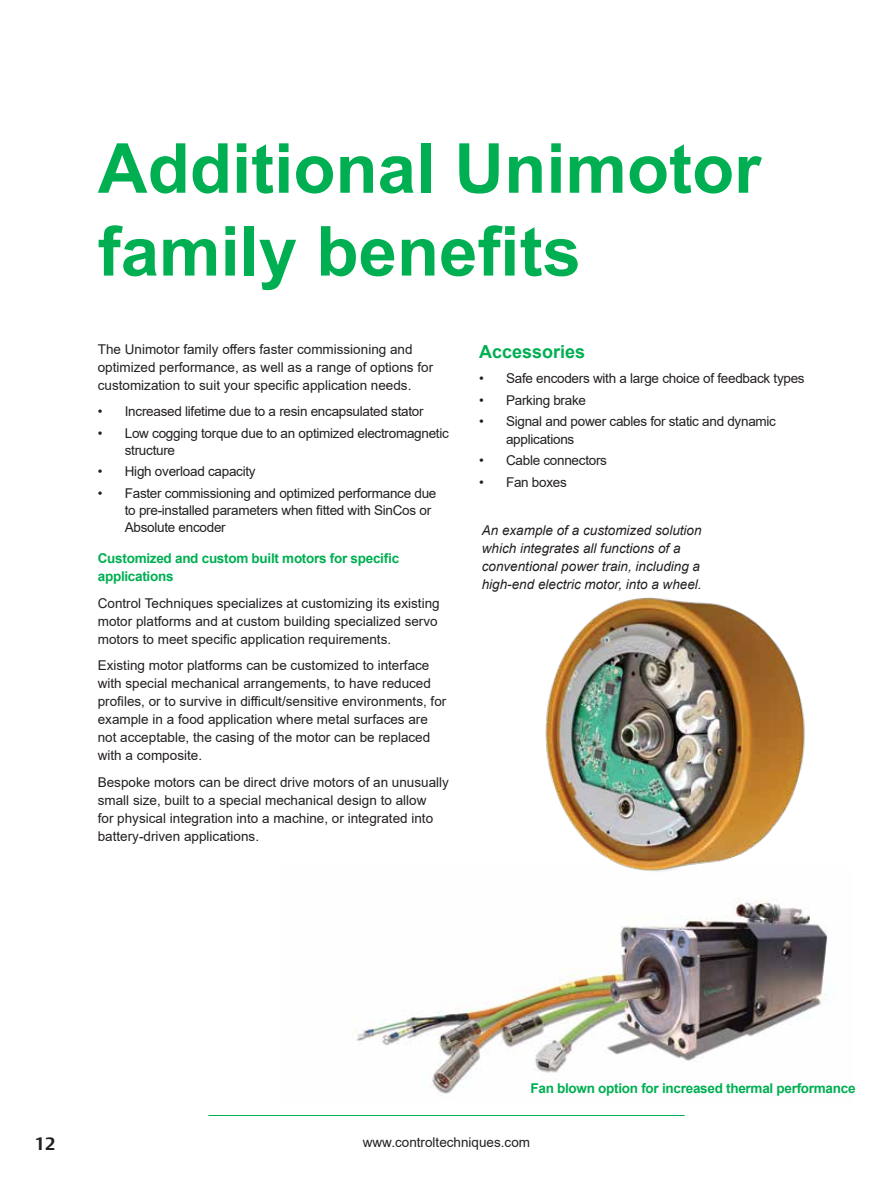
<style>
.page{position:relative;width:893px;height:1191px;background:#fff}
.page>*{position:absolute;margin:0;border:0;box-sizing:border-box;transform-origin:0 0}
.t1{font:700 69px/82.8px "Arial";color:#00af52}
.t2{font:700 18px "Arial";color:#00af52}
.t3{font:700 18px "DTL Argo T";color:#231f20}
.t4{font:13.5px/18px "Arial";color:#231f20}
.t5{font:13.5px/17.2px "Arial";letter-spacing:-.02em;color:#231f20}
.t6{font:italic 13.5px/18px "Arial";color:#231f20}
.t7{font:700 13.5px/18px "Arial";letter-spacing:-.02em;color:#00af52}
</style>
<div class="page">
<hr style="left:208px;top:1115px;width:477px;height:1px;background:#00af52">
<img style="left:352px;top:899px;width:476px;height:195px">
<img style="left:545px;top:597px;width:260px;height:275px">
<h1 class="t1" style="left:98px;top:128px;width:665px">Additional Unimotor family benefits</h1>
<p class="t4" style="left:98px;top:340px;width:337px">The Unimotor family offers faster commissioning and optimized performance, as well as a range of options for customization to suit your specific application needs.</p>
<p class="t5" style="left:98px;top:403px;width:327px">• Increased lifetime due to a resin encapsulated stator</p>
<p class="t5" style="left:125px;top:424px;width:326px;text-indent:-27px">• Low cogging torque due to an optimized electromagnetic structure</p>
<p class="t5" style="left:98px;top:463px;width:159px">• High overload capacity</p>
<p class="t5" style="left:125px;top:484px;width:313px;text-indent:-27px">• Faster commissioning and optimized performance due to pre-installed parameters when fitted with SinCos or<br>Absolute encoder</p>
<p class="t7" style="left:98px;top:549px;width:303px">Customized and custom built motors for specific applications</p>
<p class="t4" style="left:98px;top:594px;width:343px">Control Techniques specializes at customizing its existing motor platforms and at custom building specialized servo motors to meet specific application requirements.</p>
<p class="t4" style="left:98px;top:656px;width:350px">Existing motor platforms can be customized to interface with special mechanical arrangements, to have reduced profiles, or to survive in difficult/sensitive environments, for example in a food application where metal surfaces are not acceptable, the casing of the motor can be replaced with a composite.</p>
<p class="t4" style="left:98px;top:773px;width:353px">Bespoke motors can be direct drive motors of an unusually small size, built to a special mechanical design to allow<br>for physical integration into a machine, or integrated into battery-driven applications.</p>
<h2 class="t2" style="left:479px;top:339px;width:108px">Accessories</h2>
<p class="t5" style="left:479px;top:370px;width:327px">• Safe encoders with a large choice of feedback types</p>
<p class="t5" style="left:479px;top:391px;width:109px">• Parking brake</p>
<p class="t5" style="left:506px;top:413px;width:271px;text-indent:-27px">• Signal and power cables for static and dynamic applications</p>
<p class="t5" style="left:479px;top:452px;width:129px">• Cable connectors</p>
<p class="t5" style="left:479px;top:473px;width:89px">• Fan boxes</p>
<p class="t6" style="left:482px;top:521px;width:221px">An example of a customized solution which integrates all functions of a conventional power train, including a high-end electric motor, into a wheel.</p>
<p class="t7" style="left:530px;top:1079px;width:327px">Fan blown option for increased thermal performance</p>
<h2 class="t3" style="left:35px;top:1132px;width:22px">12</h2>
<p class="t4" style="left:363px;top:1133px;width:169px">www.controltechniques.com</p>
</div>
